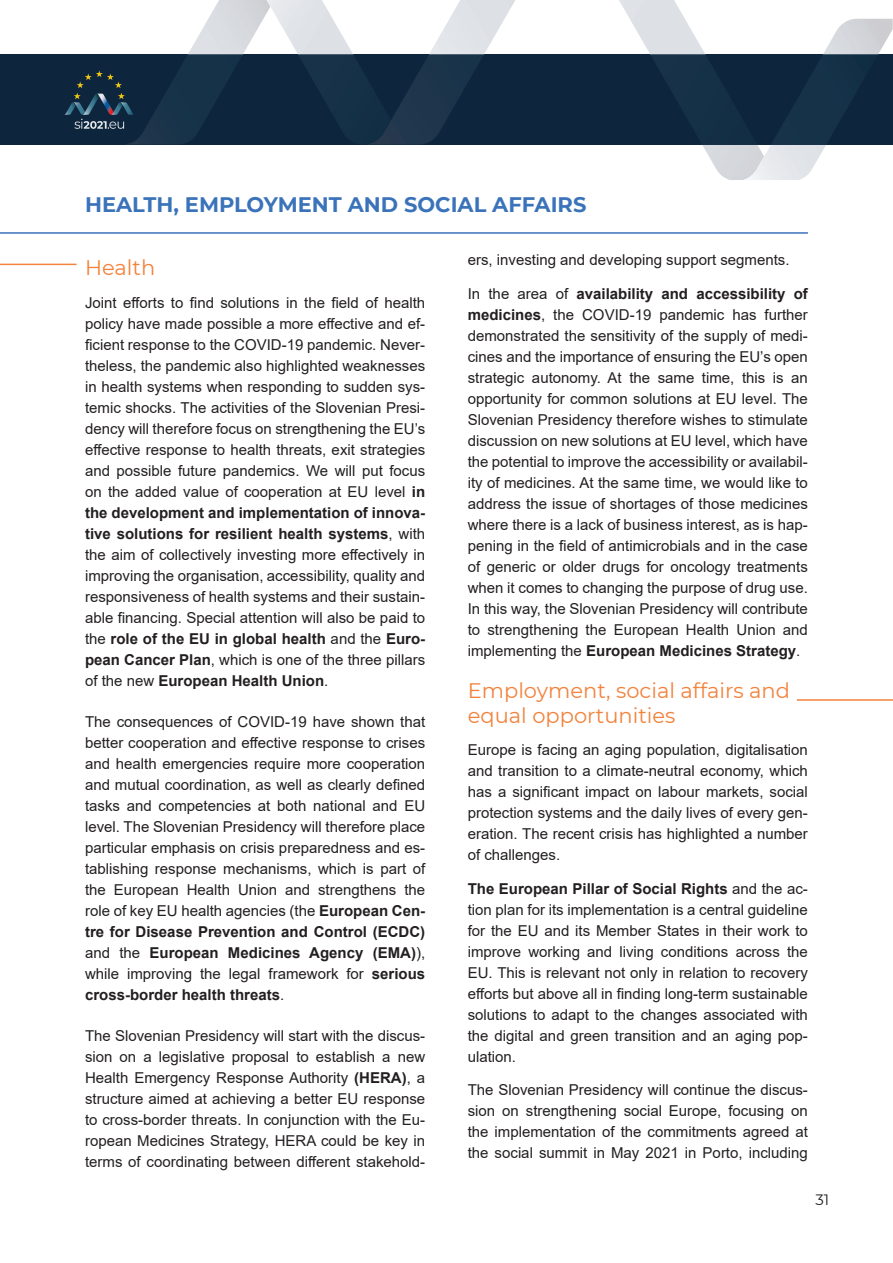
<style>
.page{position:relative;width:893px;height:1263px;background:#fff}
.page>*{position:absolute;margin:0;border:0;box-sizing:border-box;transform-origin:0 0}
.t1{font:21px/25.2px "Montserrat";color:#f2823c}
.t2{font:700 21px "Montserrat";color:#3b73ba}
.t3{font:15px/21px "Arial";color:#231f20;text-align:justify}
.t4{font:15px "Montserrat";color:#231f20}
.s1{font-weight:700}
</style>
<div class="page">
<div style="left:0;top:55px;width:893px;height:90px;background:#0d263e"></div>
<svg style="left:619px;top:0;width:274px;height:180px"></svg>
<svg style="left:64px;top:0;width:451px;height:145px"></svg>
<hr style="left:0;top:232px;width:808px;height:2px;background:#3b73ba">
<hr style="left:0;top:264px;width:77px;height:1px;background:#f2823c">
<hr style="left:797px;top:699px;width:96px;height:2px;background:#f2823c">
<p class="t2" style="left:85px;top:189px;width:503px">HEALTH, EMPLOYMENT AND SOCIAL AFFAIRS</p>
<p class="t1" style="left:85px;top:254px;width:72px">Health</p>
<p class="t3" style="left:85px;top:292px;width:342px">Joint efforts to find solutions in the field of health policy have made possible a more effective and ef&shy;ficient response to the COVID-19 pandemic. Never&shy;theless, the pandemic also highlighted weaknesses in health systems when responding to sudden sys&shy;temic shocks. The activities of the Slovenian Presi&shy;dency will therefore focus on strengthening the EU’s effective response to health threats, exit strategies and possible future pandemics. We will put focus on the added value of cooperation at EU level <span class="s1">in the development and implementation of innova&shy;tive solutions for resilient health systems</span>, with the aim of collectively investing more effectively in improving the organisation, accessibility, quality and responsiveness of health systems and their sustain&shy;able financing. Special attention will also be paid to the <span class="s1">role of the EU in global health</span> and the <span class="s1">Euro&shy;pean Cancer Plan</span>, which is one of the three pillars of the new <span class="s1">European Health Union</span>.</p>
<p class="t3" style="left:85px;top:711px;width:342px">The consequences of COVID-19 have shown that better cooperation and effective response to crises and health emergencies require more cooperation and mutual coordination, as well as clearly defined tasks and competencies at both national and EU level. The Slovenian Presidency will therefore place particular emphasis on crisis preparedness and es&shy;tablishing response mechanisms, which is part of the European Health Union and strengthens the role of key EU health agencies (the <span class="s1">European Cen&shy;tre for Disease Prevention and Control (ECDC) </span>and the <span class="s1">European Medicines Agency (EMA)</span>), while improving the legal framework for <span class="s1">serious cross-border health threats</span>.</p>
<p class="t3" style="left:85px;top:1025px;width:342px">The Slovenian Presidency will start with the discus&shy;sion on a legislative proposal to establish a new Health Emergency Response Authority <span class="s1">(HERA)</span>, a structure aimed at achieving a better EU response to cross-border threats. In conjunction with the Eu&shy;ropean Medicines Strategy, HERA could be key in terms of coordinating between different stakehold-</p>
<p class="t3" style="left:468px;top:249px;width:323px">ers, investing and developing support segments.</p>
<p class="t3" style="left:468px;top:283px;width:342px">In the area of <span class="s1">availability and accessibility of medicines</span>, the COVID-19 pandemic has further demonstrated the sensitivity of the supply of medi&shy;cines and the importance of ensuring the EU’s open strategic autonomy. At the same time, this is an opportunity for common solutions at EU level. The Slovenian Presidency therefore wishes to stimulate discussion on new solutions at EU level, which have the potential to improve the accessibility or availabil&shy;ity of medicines. At the same time, we would like to address the issue of shortages of those medicines where there is a lack of business interest, as is hap&shy;pening in the field of antimicrobials and in the case of generic or older drugs for oncology treatments when it comes to changing the purpose of drug use.<br>In this way, the Slovenian Presidency will contribute to strengthening the European Health Union and implementing the <span class="s1">European Medicines Strategy</span>.</p>
<p class="t1" style="left:468px;top:677px;width:324px">Employment, social affairs and equal opportunities</p>
<p class="t3" style="left:468px;top:739px;width:342px">Europe is facing an aging population, digitalisation and transition to a climate-neutral economy, which has a significant impact on labour markets, social protection systems and the daily lives of every gen&shy;eration. The recent crisis has highlighted a number of challenges.</p>
<p class="t3" style="left:468px;top:878px;width:342px"><span class="s1">The European Pillar of Social Rights</span> and the ac&shy;tion plan for its implementation is a central guideline for the EU and its Member States in their work to improve working and living conditions across the EU. This is relevant not only in relation to recovery efforts but above all in finding long-term sustainable solutions to adapt to the changes associated with the digital and green transition and an aging pop&shy;ulation.</p>
<p class="t3" style="left:468px;top:1079px;width:342px">The Slovenian Presidency will continue the discus&shy;sion on strengthening social Europe, focusing on the implementation of the commitments agreed at the social summit in May 2021 in Porto, including</p>
<p class="t4" style="left:815px;top:1189px;width:15px">31</p>
</div>
